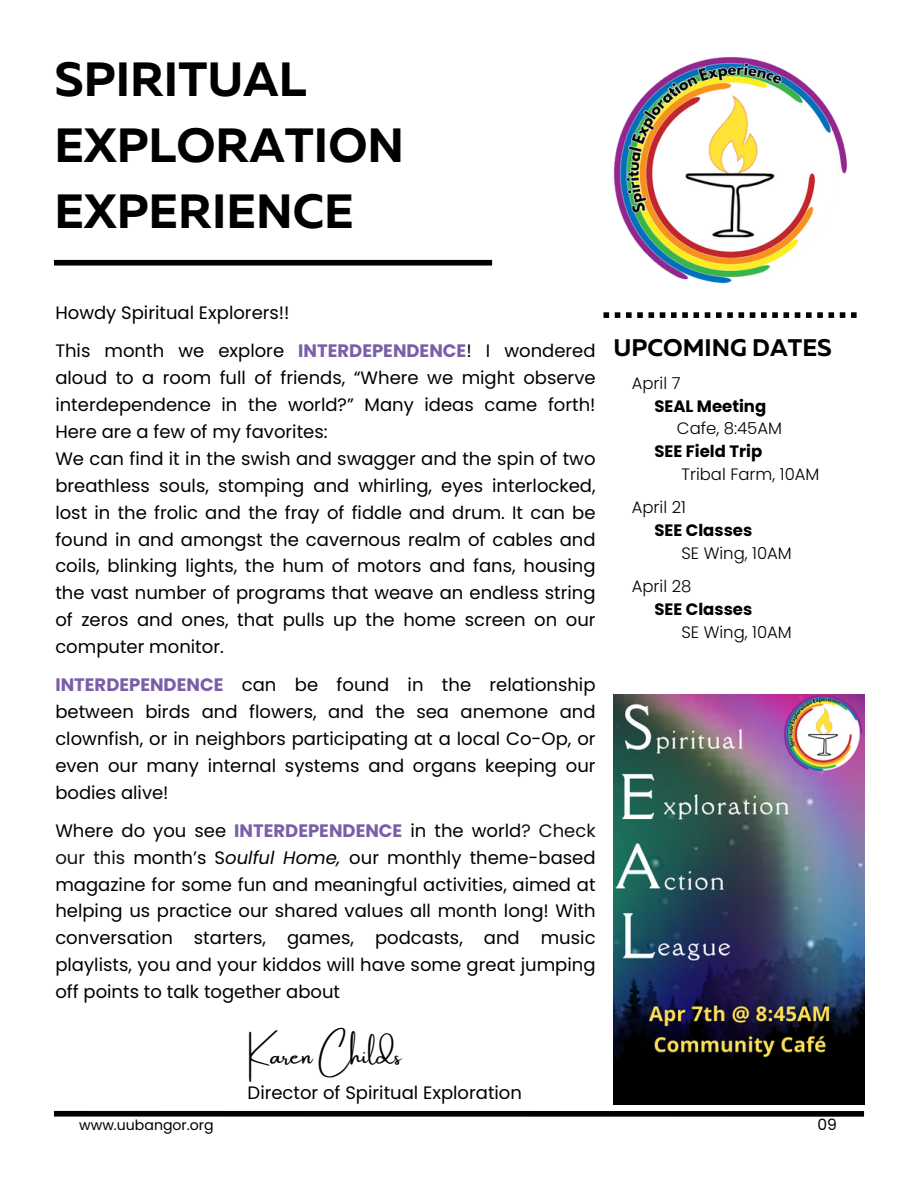
<style>
.page{position:relative;width:918px;height:1188px;background:#fff}
.page>*{position:absolute;margin:0;border:0;box-sizing:border-box;transform-origin:0 0}
.t1{font:700 48px/66.3px "Muller";color:#000}
.t2{font:24.3px "Amsterdam One";color:#000}
.t3{font:700 24px "Muller";color:#000}
.t4{font:18px/26.8px "Poppins";color:#000}
.t5{font:300 16.5px/33.8px "Poppins";color:#000}
.t6{font:700 16.5px "Poppins";color:#000}
.t7{font:15.45px "Poppins";color:#000}
.t8{font:14.1px "Poppins";color:#000}
.s1{font-weight:700;color:#7a5ea8}
.s2{color:#111}
.s3{font-style:italic}
</style>
<div class="page">
<div style="left:54px;top:1111px;width:810px;height:6px;background:#000"></div>
<svg style="left:603px;top:312px;width:254px;height:6px"></svg>
<div style="left:54px;top:260px;width:438px;height:6px;background:#000"></div>
<img style="left:613px;top:57px;width:235px;height:227px">
<img style="left:614px;top:694px;width:250px;height:411px">
<h1 class="t1" style="left:55px;top:50px;width:351px">SPIRITUAL<br>EXPLORATION<br>EXPERIENCE</h1>
<p class="t4" style="left:55px;top:294px;width:542px;line-height:38.1px">Howdy Spiritual Explorers!!<br>This month we explore <span class="s1">INTERDEPENDENCE</span>! I wondered</p>
<p class="t4" style="left:55px;top:365px;width:542px">aloud to a room full of friends, “Where we might observe interdependence in the world?” Many ideas came forth!<br>Here are a few of my favorites:<br>We can find it in the swish and swagger and the spin of two breathless souls, stomping and whirling, eyes interlocked, lost in the frolic and the fray of fiddle and drum. It can be found in and amongst the cavernous realm of cables and coils, blinking lights, the hum of motors and fans, housing the vast number of programs that weave an endless string of zeros and ones, that pulls up the home screen on our computer monitor.</p>
<p class="t4" style="left:55px;top:672px;width:542px;text-align:justify"><span class="s1">INTERDEPENDENCE</span> can be found in the relationship between birds and flowers, and the sea anemone and clownfish, or in neighbors participating at a local Co-Op, or even our many internal systems and organs keeping our bodies alive!</p>
<p class="t4" style="left:55px;top:817px;width:542px;text-align:justify">Where do you see <span class="s1">INTERDEPENDENCE</span> in the world<span class="s2">? Check our this</span> month’s S<span class="s3">oulful Home,</span> our monthly theme-based magazine for some fun and meaningful activities, aimed at helping us practice our shared values all month long! With conversation starters, games, podcasts, and music playlists, you and your kiddos will have some great jumping off points to talk together about</p>
<h2 class="t2" style="left:248px;top:1042px;width:155px">Karen Childs</h2>
<p class="t4" style="left:248px;top:1080px;width:276px">Director of Spiritual Exploration</p>
<h3 class="t3" style="left:614px;top:337px;width:220px">UPCOMING DATES</h3>
<p class="t5" style="left:632px;top:366px;width:50px">April 7</p>
<p class="t6" style="left:654px;top:394px;width:113px">SEAL Meeting</p>
<p class="t5" style="left:677px;top:412px;width:107px">Cafe, 8:45AM</p>
<p class="t6" style="left:654px;top:440px;width:110px">SEE Field Trip</p>
<p class="t5" style="left:632px;top:457px;width:189px;text-indent:50px">Tribal Farm, 10AM<br>April 21</p>
<p class="t6" style="left:654px;top:519px;width:99px">SEE Classes</p>
<p class="t5" style="left:632px;top:536px;width:162px;text-indent:50px">SE Wing, 10AM<br>April 28</p>
<p class="t6" style="left:654px;top:598px;width:99px">SEE Classes</p>
<p class="t5" style="left:681px;top:615px;width:112px">SE Wing, 10AM</p>
<p class="t8" style="left:79px;top:1115px;width:136px">www.uubangor.org</p>
<p class="t7" style="left:818px;top:1114px;width:21px">09</p>
</div>
